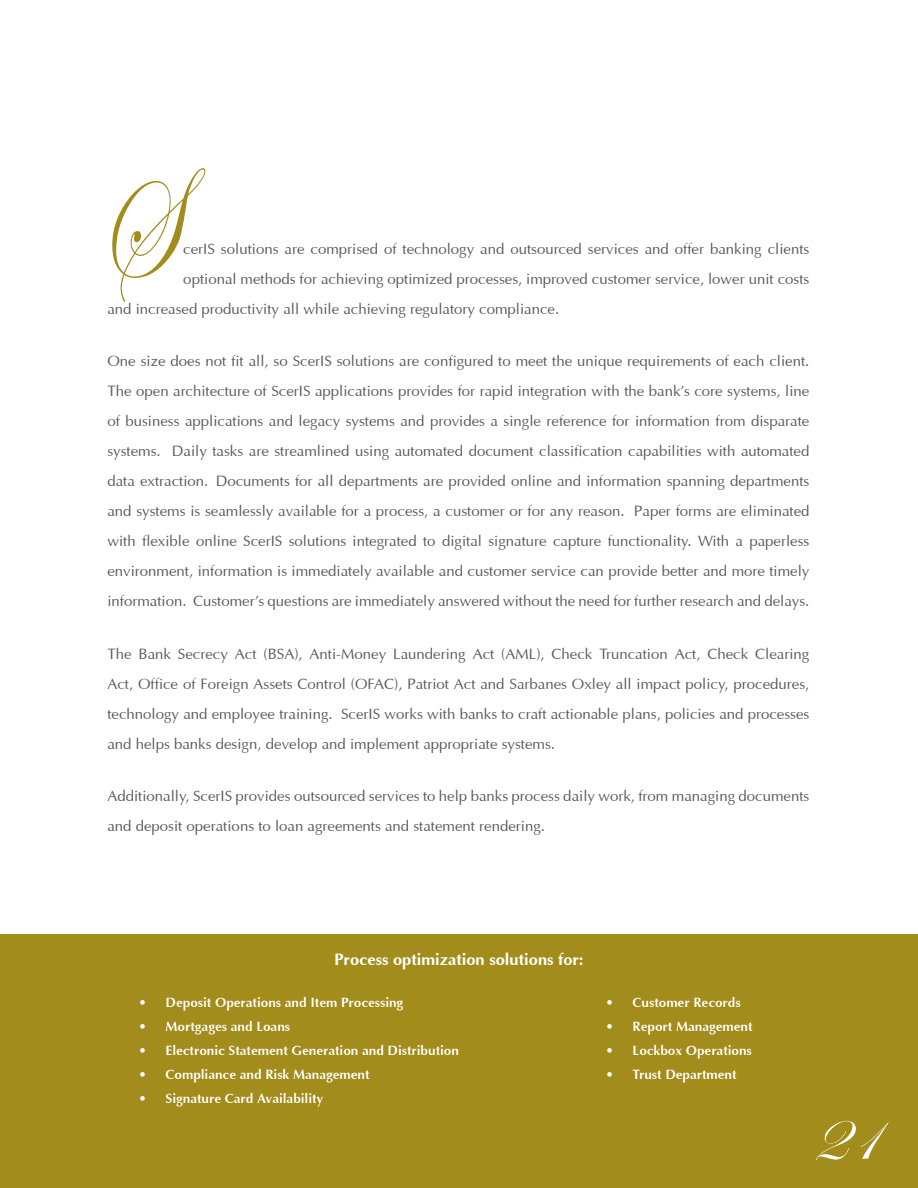
<style>
.page{position:relative;width:918px;height:1188px;background:#fff}
.page>*{position:absolute;margin:0;border:0;box-sizing:border-box;transform-origin:0 0}
.t1{font:162px "Edwardian Script ITC";color:#a28d1c;scale:.67 1}
.t2{font:72px "Edwardian Script ITC";color:#fff}
.t3{font:700 16.5px "Opulent";color:#fff}
.t4{font:15px/30px "Opulent";color:#57585a;text-align:justify}
.t5{font:700 13.5px "Opulent";color:#fff}
</style>
<div class="page">
<div style="left:0;top:934px;width:918px;height:254px;background:#a28d1c"></div>
<svg style="left:607px;top:996px;width:146px;height:87px"></svg>
<svg style="left:140px;top:996px;width:319px;height:111px"></svg>
<h1 class="t1" style="left:98px;top:137px;width:115px">S</h1>
<p class="t4" style="left:183px;top:234px;width:628px">cerIS solutions are comprised of technology and outsourced services and offer banking clients</p>
<p class="t4" style="left:183px;top:264px;width:628px">optional methods for achieving optimized processes, improved customer service, lower unit costs</p>
<p class="t4" style="left:107px;top:294px;width:453px">and increased productivity all while achieving regulatory compliance.</p>
<p class="t4" style="left:107px;top:346px;width:704px">One size does not fit all, so ScerIS solutions are configured to meet the unique requirements of each client.<br>The open architecture of ScerIS applications provides for rapid integration with the bank’s core systems, line of business applications and legacy systems and provides a single reference for information from disparate systems. Daily tasks are streamlined using automated document classification capabilities with automated data extraction. Documents for all departments are provided online and information spanning departments and systems is seamlessly available for a process, a customer or for any reason. Paper forms are eliminated with flexible online ScerIS solutions integrated to digital signature capture functionality. With a paperless environment, information is immediately available and customer service can provide better and more timely information. Customer’s questions are immediately answered without the need for further research and delays.</p>
<p class="t4" style="left:107px;top:639px;width:703px">The Bank Secrecy Act (BSA), Anti-Money Laundering Act (AML), Check Truncation Act, Check Clearing Act, Office of Foreign Assets Control (OFAC), Patriot Act and Sarbanes Oxley all impact policy, procedures, technology and employee training. ScerIS works with banks to craft actionable plans, policies and processes and helps banks design, develop and implement appropriate systems.</p>
<p class="t4" style="left:107px;top:781px;width:703px">Additionally, ScerIS provides outsourced services to help banks process daily work, from managing documents and deposit operations to loan agreements and statement rendering.</p>
<p class="t3" style="left:334px;top:949px;width:251px">Process optimization solutions for:</p>
<p class="t5" style="left:139px;top:994px;width:266px">• Deposit Operations and Item Processing</p>
<p class="t5" style="left:139px;top:1018px;width:153px">• Mortgages and Loans</p>
<p class="t5" style="left:139px;top:1042px;width:322px">• Electronic Statement Generation and Distribution</p>
<p class="t5" style="left:139px;top:1066px;width:233px">• Compliance and Risk Management</p>
<p class="t5" style="left:139px;top:1090px;width:186px">• Signature Card Availability</p>
<p class="t5" style="left:606px;top:994px;width:137px">• Customer Records</p>
<p class="t5" style="left:606px;top:1018px;width:149px">• Report Management</p>
<p class="t5" style="left:606px;top:1042px;width:148px">• Lockbox Operations</p>
<p class="t5" style="left:606px;top:1066px;width:133px">• Trust Department</p>
<h2 class="t2" style="left:810px;top:1097px;width:70px">21</h2>
</div>
